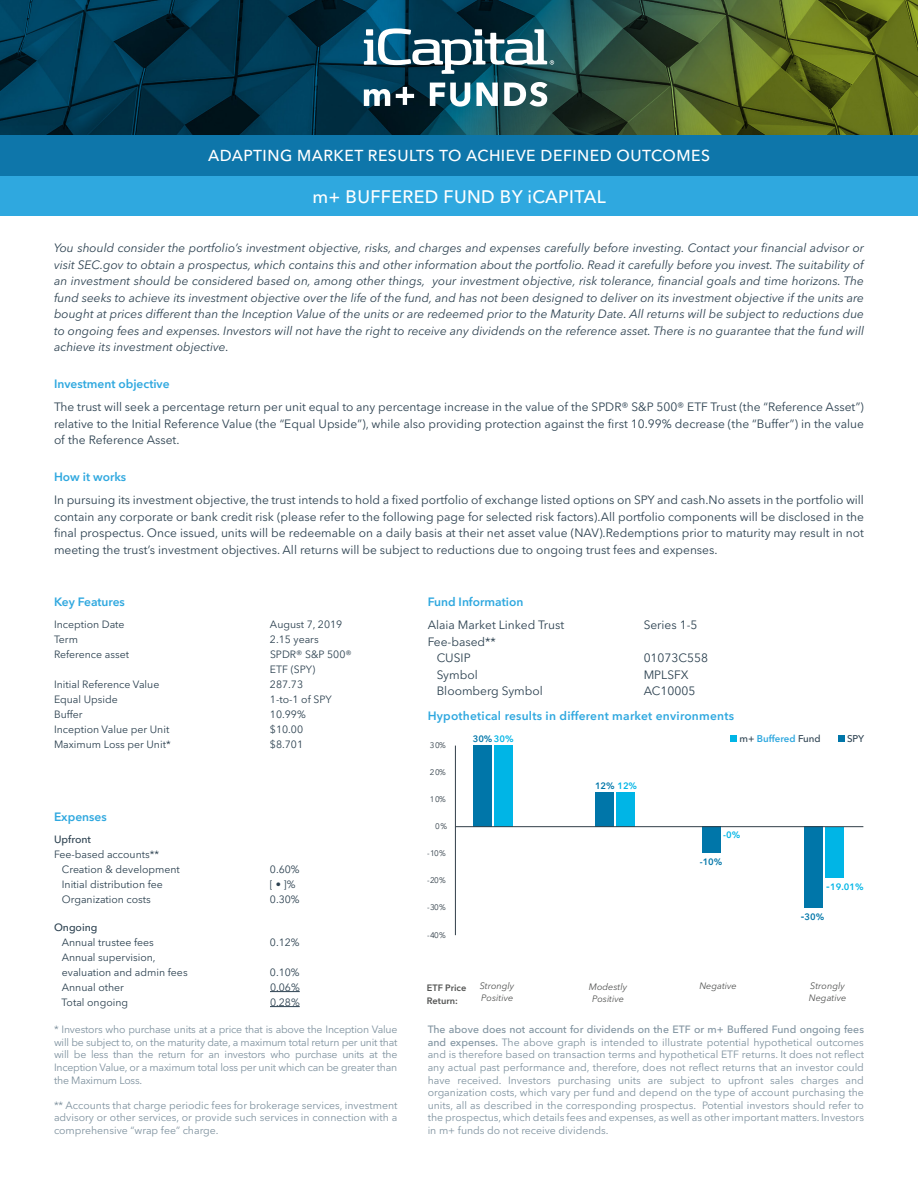
<style>
.page{position:relative;width:918px;height:1188px;background:#fff}
.page>*{position:absolute;margin:0;border:0;box-sizing:border-box;transform-origin:0 0}
.User_Type{font:500 18px "Avenir Next LT Pro";letter-spacing:.02em;color:#fff}
.t1{font:500 15.75px "Avenir Next LT Pro";letter-spacing:.03em;color:#fff}
.t2{font:12px/16.5px "Avenir Next LT Pro";color:#2c4150;text-align:justify}
.t3{font:italic 12px/16.5px "Avenir Next LT Pro";color:#2c4150;text-align:justify}
.t4{font:600 12px "Avenir Next LT Pro";color:#2fa8df}
.t5{font:600 12px "Avenir Next LT Pro";letter-spacing:.02em;color:#2fa8df}
.t6{font:10.5px/12.6px "Avenir Next LT Pro";color:#7f929f;text-align:justify}
.t7{font:10.5px/15px "Avenir Next LT Pro";color:#2c4150}
.t8{font:500 10.5px "Avenir Next LT Pro";color:#2c4150}
.t9{font:600 9.75px "Avenir Next LT Pro";color:#2fa8df}
.t10{font:500 9.75px "Avenir Next LT Pro";color:#2c4150}
.t11{font:italic 9.15px/12.6px "Avenir Next LT Pro";color:#535453}
.t12{font:600 9.15px "Avenir Next LT Pro";color:#0076a9}
.t13{font:600 9.15px/12.6px "Avenir Next LT Pro";color:#535453}
.t14{font:600 9.15px "Avenir Next LT Pro";color:#00b5e6}
.t15{font:8.1px "Avenir Next LT Pro";letter-spacing:-.08em;color:#313e48}
.s1{color:#00b5e6}
.s2{font-weight:500;color:#2c4150}
.s3{font-size:11.55px}
.s4{font-weight:500}
</style>
<div class="page">
<img style="left:0;top:0;width:918px;height:135px">
<div style="left:0;top:176px;width:918px;height:40px;background:#2fa8df"></div>
<div style="left:0;top:135px;width:918px;height:41px;background:#0e76aa"></div>
<hr style="left:270px;top:991px;width:30px;height:1px;background:#2c4150">
<hr style="left:270px;top:1006px;width:30px;height:1px;background:#2c4150">
<hr style="left:455px;top:746px;width:1px;height:189px;background:#313e48">
<div style="left:494px;top:746px;width:19px;height:81px;background:#00b5e6"></div>
<div style="left:473px;top:746px;width:19px;height:81px;background:#0076a9"></div>
<div style="left:595px;top:793px;width:19px;height:34px;background:#0076a9"></div>
<div style="left:616px;top:793px;width:19px;height:34px;background:#00b5e6"></div>
<div style="left:703px;top:827px;width:18px;height:26px;background:#0076a9"></div>
<div style="left:804px;top:827px;width:19px;height:81px;background:#0076a9"></div>
<div style="left:825px;top:827px;width:19px;height:50px;background:#00b5e6"></div>
<hr style="left:455px;top:826px;width:408px;height:1px;background:#313e48">
<div style="left:838px;top:735px;width:6px;height:7px;background:#0076a9"></div>
<div style="left:730px;top:735px;width:7px;height:7px;background:#00b5e6"></div>
<svg style="left:364px;top:28px;width:190px;height:46px"></svg>
<svg style="left:364px;top:89px;width:26px;height:17px"></svg>
<svg style="left:396px;top:87px;width:18px;height:18px"></svg>
<svg style="left:430px;top:83px;width:40px;height:24px"></svg>
<svg style="left:476px;top:83px;width:22px;height:23px"></svg>
<svg style="left:504px;top:82px;width:43px;height:25px"></svg>
<p class="t1" style="left:208px;top:146px;width:503px">ADAPTING MARKET RESULTS TO ACHIEVE DEFINED OUTCOMES</p>
<p class="User_Type" style="left:312px;top:185px;width:295px">m+ BUFFERED FUND BY iCAPITAL</p>
<p class="t3" style="left:54px;top:240px;width:812px">You should consider the portfolio’s investment objective, risks, and charges and expenses carefully before investing. Contact your financial advisor or visit SEC.gov to obtain a prospectus, which contains this and other information about the portfolio. Read it carefully before you invest. The suitability of an investment should be considered based on, among other things, your investment objective, risk tolerance, financial goals and time horizons. The fund seeks to achieve its investment objective over the life of the fund, and has not been designed to deliver on its investment objective if the units are bought at prices different than the Inception Value of the units or are redeemed prior to the Maturity Date. All returns will be subject to reductions due to ongoing fees and expenses. Investors will not have the right to receive any dividends on the reference asset. There is no guarantee that the fund will achieve its investment objective.</p>
<p class="t4" style="left:54px;top:376px;width:117px">Investment objective</p>
<p class="t2" style="left:54px;top:399px;width:812px">The trust will seek a percentage return per unit equal to any percentage increase in the value of the SPDR® S&amp;P 500® ETF Trust (the “Reference Asset”) relative to the Initial Reference Value (the “Equal Upside”), while also providing protection against the first 10.99% decrease (the “Buffer”) in the value of the Reference Asset.</p>
<p class="t4" style="left:54px;top:469px;width:74px">How it works</p>
<p class="t2" style="left:54px;top:492px;width:812px">In pursuing its investment objective, the trust intends to hold a fixed portfolio of exchange listed options on SPY and cash.No assets in the portfolio will contain any corporate or bank credit risk (please refer to the following page for selected risk factors).All portfolio components will be disclosed in the final prospectus. Once issued, units will be redeemable on a daily basis at their net asset value (NAV).Redemptions prior to maturity may result in not meeting the trust’s investment objectives. All returns will be subject to reductions due to ongoing trust fees and expenses.</p>
<p class="t4" style="left:54px;top:595px;width:72px">Key Features</p>
<p class="t7" style="left:54px;top:617px;width:72px">Inception Date</p>
<p class="t7" style="left:270px;top:617px;width:74px">August 7, 2019</p>
<p class="t7" style="left:54px;top:632px;width:26px">Term</p>
<p class="t7" style="left:270px;top:632px;width:50px">2.15 years</p>
<p class="t7" style="left:54px;top:647px;width:77px">Reference asset</p>
<p class="t7" style="left:270px;top:647px;width:83px">SPDR® S&amp;P 500®<br>ETF (SPY)</p>
<p class="t7" style="left:54px;top:677px;width:107px">Initial Reference Value</p>
<p class="t7" style="left:270px;top:677px;width:35px">287.73</p>
<p class="t7" style="left:54px;top:692px;width:65px">Equal Upside</p>
<p class="t7" style="left:270px;top:692px;width:63px">1-to-1 of SPY</p>
<p class="t7" style="left:54px;top:707px;width:30px">Buffer</p>
<p class="t7" style="left:270px;top:707px;width:37px">10.99%</p>
<p class="t7" style="left:54px;top:722px;width:117px">Inception Value per Unit</p>
<p class="t7" style="left:270px;top:722px;width:35px">$10.00</p>
<p class="t7" style="left:54px;top:737px;width:118px">Maximum Loss per Unit*</p>
<p class="t7" style="left:270px;top:737px;width:35px">$8.701</p>
<p class="t4" style="left:54px;top:810px;width:54px">Expenses</p>
<p class="t8" style="left:54px;top:833px;width:38px">Upfront</p>
<p class="t7" style="left:54px;top:847px;width:107px">Fee-based accounts**</p>
<p class="t7" style="left:62px;top:862px;width:119px">Creation &amp; development</p>
<p class="t7" style="left:270px;top:862px;width:31px">0.60%</p>
<p class="t7" style="left:62px;top:877px;width:102px">Initial distribution fee</p>
<p class="t7" style="left:270px;top:877px;width:27px">[ • ]%</p>
<p class="t7" style="left:62px;top:892px;width:91px">Organization costs</p>
<p class="t7" style="left:270px;top:892px;width:31px">0.30%</p>
<p class="t8" style="left:54px;top:921px;width:45px">Ongoing</p>
<p class="t7" style="left:62px;top:935px;width:94px">Annual trustee fees</p>
<p class="t7" style="left:270px;top:935px;width:31px">0.12%</p>
<p class="t7" style="left:62px;top:950px;width:96px">Annual supervision,</p>
<p class="t7" style="left:62px;top:965px;width:127px">evaluation and admin fees</p>
<p class="t7" style="left:270px;top:965px;width:31px">0.10%</p>
<p class="t7" style="left:62px;top:980px;width:64px">Annual other</p>
<p class="t7" style="left:270px;top:980px;width:31px">0.06%</p>
<p class="t7" style="left:62px;top:995px;width:68px">Total ongoing</p>
<p class="t7" style="left:270px;top:995px;width:31px">0.28%</p>
<p class="t6" style="left:54px;top:1023px;width:345px">* Investors who purchase units at a price that is above the Inception Value will be subject to, on the maturity date, a maximum total return per unit that will be less than the return for an investors who purchase units at the Inception Value, or a maximum total loss per unit which can be greater than the Maximum Loss.</p>
<p class="t6" style="left:54px;top:1099px;width:345px">** Accounts that charge periodic fees for brokerage services, investment advisory or other services, or provide such services in connection with a comprehensive “wrap fee” charge.</p>
<p class="t4" style="left:428px;top:595px;width:97px">Fund Information</p>
<p class="t2" style="left:428px;top:617px;width:138px">Alaia Market Linked Trust</p>
<p class="t2" style="left:644px;top:617px;width:55px">Series 1-5</p>
<p class="t2" style="left:428px;top:634px;width:70px">Fee-based**</p>
<p class="t2" style="left:437px;top:650px;width:36px">CUSIP</p>
<p class="t2" style="left:644px;top:650px;width:66px">01073C558</p>
<p class="t2" style="left:437px;top:667px;width:43px">Symbol</p>
<p class="t2" style="left:644px;top:667px;width:47px">MPLSFX</p>
<p class="t2" style="left:437px;top:683px;width:108px">Bloomberg Symbol</p>
<p class="t2" style="left:644px;top:683px;width:53px">AC10005</p>
<p class="t5" style="left:428px;top:708px;width:308px">Hypothetical results in different market environments</p>
<p class="t15" style="left:430px;top:741px;width:17px">30%</p>
<p class="t15" style="left:430px;top:767px;width:17px">20%</p>
<p class="t15" style="left:430px;top:794px;width:17px">10%</p>
<p class="t15" style="left:435px;top:821px;width:13px">0%</p>
<p class="t15" style="left:427px;top:848px;width:20px">-10%</p>
<p class="t15" style="left:427px;top:875px;width:20px">-20%</p>
<p class="t15" style="left:427px;top:902px;width:20px">-30%</p>
<p class="t15" style="left:427px;top:930px;width:20px">-40%</p>
<p class="t12" style="left:473px;top:733px;width:43px">30%<span class="s1">30%</span></p>
<p class="t12" style="left:595px;top:780px;width:44px">12% <span class="s1">12%</span></p>
<p class="t9" style="left:739px;top:732px;width:83px"><span class="s2">m+</span> Buffered <span class="s2">Fund</span></p>
<p class="t10" style="left:847px;top:732px;width:19px">SPY</p>
<p class="t14" style="left:723px;top:829px;width:19px">-0%</p>
<p class="t12" style="left:700px;top:856px;width:24px">-10%</p>
<p class="t14" style="left:826px;top:881px;width:39px"><span class="s3">-</span>19.01%</p>
<p class="t12" style="left:801px;top:911px;width:25px"><span class="s3">-</span>30%</p>
<p class="t11" style="left:480px;top:979px;width:36px">Strongly<br>Positive</p>
<p class="t11" style="left:589px;top:980px;width:40px;text-align:center">Modestly<br>Positive</p>
<p class="t11" style="left:809px;top:979px;width:39px">Strongly<br>Negative</p>
<p class="t13" style="left:427px;top:981px;width:41px">ETF Price<br>Return:</p>
<p class="t11" style="left:699px;top:979px;width:39px">Negative</p>
<p class="t6" style="left:428px;top:1023px;width:438px"><span class="s4">The above does not account for dividends on the ETF or m+ Buffered Fund ongoing fees and expenses.</span> The above graph is intended to illustrate potential hypothetical outcomes and is therefore based on transaction terms and hypothetical ETF returns. It does not reflect any actual past performance and, therefore, does not reflect returns that an investor could have received. Investors purchasing units are subject to upfront sales charges and organization costs, which vary per fund and depend on the type of account purchasing the units, all as described in the corresponding prospectus. Potential investors should refer to the prospectus, which details fees and expenses, as well as other important matters. Investors in m+ funds do not receive dividends.</p>
</div>
